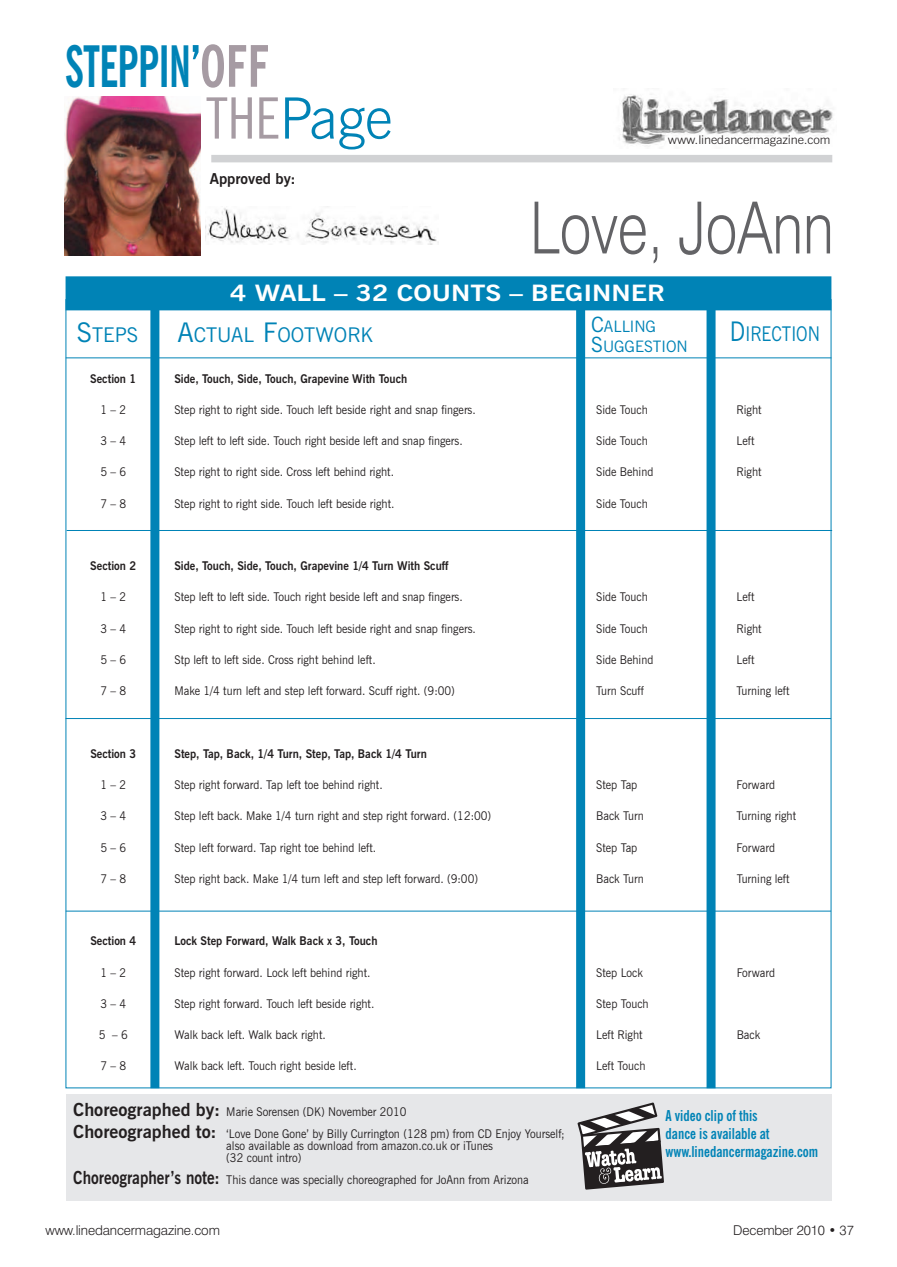
<style>
.page{position:relative;width:897px;height:1267px;background:#fff}
.page>*{position:absolute;margin:0;border:0;box-sizing:border-box;transform-origin:0 0}
.t1{font:300 72px "Swiss 721 BT";color:#636366;scale:.79 1}
.t2{font:700 condensed 57px/51.8px "News Gothic BT";color:#0083b6;scale:.76 1}
.t3{font:700 22.5px "News Gothic BT";color:#fff;scale:1.2 1}
.t4{font:20.25px "News Gothic BT";color:#0083b6}
.t5{font:20.25px "News Gothic BT";color:#0083b6;scale:.85 1}
.t6{font:15.75px/19.5px "News Gothic BT";color:#0083b6}
.t7{font:700 condensed 15px/18px "News Gothic BT";color:#0083b6;scale:.95 1}
.t8{font:700 15px "News Gothic BT";color:#231f20}
.t9{font:300 13.5px "Swiss 721 BT";letter-spacing:-.01em;color:#231f20}
.t10{font:12px/21.9px "News Gothic BT";color:#231f20;scale:.93 1}
.t11{font:700 12px "News Gothic BT";color:#231f20;scale:.93 1}
.t12{font:300 12px "News Gothic BT";letter-spacing:-.01em;color:#231f20;scale:1.08 1}
.s1{color:#a69ba3}
.s2{font-weight:400;color:#a69ba3}
.s3{font-weight:300;font-stretch:normal}
.s4{font-size:21px}
.s5{font-size:27px}
.s6{font-weight:700;font-size:18px}
</style>
<div class="page">
<div style="left:150px;top:290px;width:9px;height:798px;background:#0083b6"></div>
<div style="left:576px;top:298px;width:9px;height:790px;background:#0083b6"></div>
<div style="left:706px;top:293px;width:9px;height:795px;background:#0083b6"></div>
<div style="left:66px;top:277px;width:764px;height:32px;background:#0083b6"></div>
<div style="left:66px;top:276px;width:765px;height:34px;border:2px solid #0083b6"></div>
<div style="left:66px;top:1094px;width:765px;height:106px;background:#e6e7e9"></div>
<div style="left:211px;top:155px;width:621px;height:7px;background:#d1d2d4"></div>
<img style="left:619px;top:94px;width:214px;height:53px">
<hr style="left:66px;top:357px;width:765px;height:1px;background:#0083b6">
<img style="left:64px;top:97px;width:136px;height:158px">
<hr style="left:66px;top:910px;width:765px;height:1px;background:#0083b6">
<hr style="left:66px;top:718px;width:765px;height:1px;background:#0083b6">
<svg style="left:577px;top:1102px;width:87px;height:87px"></svg>
<hr style="left:67px;top:530px;width:765px;height:1px;background:#0083b6">
<img style="left:206px;top:208px;width:231px;height:37px">
<h2 class="t2" style="left:206px;top:40px;width:247px;text-indent:-141px">Steppin’<span class="s1">off<br></span><span class="s2">THE</span><span class="s3">Page</span></h2>
<p class="t8" style="left:210px;top:169px;width:87px">Approved by:</p>
<p class="t12" style="left:667px;top:132px;width:152px">www.linedancermagazine.com</p>
<h1 class="t1" style="left:530px;top:184px;width:386px">Love, JoAnn</h1>
<h3 class="t3" style="left:230px;top:279px;width:364px">4 WAll – 32 Counts – beginner</h3>
<h3 class="t6" style="left:591px;top:316px;width:98px"><span class="s4">C</span>ALLING<br><span class="s4">S</span>UGGESTION</h3>
<h3 class="t4" style="left:77px;top:322px;width:63px"><span class="s5">S</span>TEPS</h3>
<h3 class="t4" style="left:177px;top:322px;width:197px"><span class="s5">A</span>CTUAL <span class="s5">F</span>OOTWORK</h3>
<h3 class="t5" style="left:729px;top:322px;width:107px"><span class="s5">D</span>IRECTION</h3>
<p class="t11" style="left:90px;top:371px;width:51px">section 1</p>
<p class="t11" style="left:174px;top:371px;width:252px">side, touch, side, touch, grapevine With touch</p>
<p class="t10" style="left:100px;top:398px;width:29px">1 – 2</p>
<p class="t10" style="left:174px;top:398px;width:325px">Step right to right side. Touch left beside right and snap fingers.</p>
<p class="t10" style="left:596px;top:398px;width:57px">Side Touch</p>
<p class="t10" style="left:736px;top:398px;width:28px">Right</p>
<p class="t10" style="left:100px;top:430px;width:29px">3 – 4</p>
<p class="t10" style="left:174px;top:430px;width:311px">Step left to left side. Touch right beside left and snap fingers.</p>
<p class="t10" style="left:596px;top:430px;width:57px">Side Touch</p>
<p class="t10" style="left:736px;top:430px;width:21px">Left</p>
<p class="t10" style="left:100px;top:461px;width:29px">5 – 6</p>
<p class="t10" style="left:174px;top:461px;width:238px">Step right to right side. Cross left behind right.</p>
<p class="t10" style="left:596px;top:461px;width:63px">Side Behind</p>
<p class="t10" style="left:736px;top:461px;width:28px">Right</p>
<p class="t10" style="left:100px;top:492px;width:29px">7 – 8</p>
<p class="t10" style="left:174px;top:492px;width:238px">Step right to right side. Touch left beside right.</p>
<p class="t10" style="left:596px;top:492px;width:57px">Side Touch</p>
<p class="t11" style="left:90px;top:558px;width:51px">section 2</p>
<p class="t11" style="left:174px;top:558px;width:296px">side, touch, side, touch, grapevine 1/4 turn With scuff</p>
<p class="t10" style="left:100px;top:586px;width:29px">1 – 2</p>
<p class="t10" style="left:174px;top:586px;width:311px">Step left to left side. Touch right beside left and snap fingers.</p>
<p class="t10" style="left:596px;top:586px;width:57px">Side Touch</p>
<p class="t10" style="left:736px;top:586px;width:21px">Left</p>
<p class="t10" style="left:100px;top:617px;width:29px">3 – 4</p>
<p class="t10" style="left:174px;top:617px;width:325px">Step right to right side. Touch left beside right and snap fingers.</p>
<p class="t10" style="left:596px;top:617px;width:57px">Side Touch</p>
<p class="t10" style="left:736px;top:617px;width:28px">Right</p>
<p class="t10" style="left:100px;top:648px;width:29px">5 – 6</p>
<p class="t10" style="left:174px;top:648px;width:218px">Stp left to left side. Cross right behind left.</p>
<p class="t10" style="left:596px;top:648px;width:63px">Side Behind</p>
<p class="t10" style="left:736px;top:648px;width:21px">Left</p>
<p class="t10" style="left:100px;top:680px;width:29px">7 – 8</p>
<p class="t10" style="left:174px;top:680px;width:303px">Make 1/4 turn left and step left forward. Scuff right. (9:00)</p>
<p class="t10" style="left:596px;top:680px;width:53px">Turn Scuff</p>
<p class="t10" style="left:736px;top:680px;width:58px">Turning left</p>
<p class="t11" style="left:90px;top:746px;width:51px">section 3</p>
<p class="t11" style="left:174px;top:746px;width:273px">step, tap, back, 1/4 turn, step, tap, back 1/4 turn</p>
<p class="t10" style="left:100px;top:773px;width:29px">1 – 2</p>
<p class="t10" style="left:174px;top:773px;width:225px">Step right forward. Tap left toe behind right.</p>
<p class="t10" style="left:596px;top:773px;width:46px">Step Tap</p>
<p class="t10" style="left:736px;top:773px;width:43px">Forward</p>
<p class="t10" style="left:100px;top:805px;width:29px">3 – 4</p>
<p class="t10" style="left:174px;top:805px;width:342px">Step left back. Make 1/4 turn right and step right forward. (12:00)</p>
<p class="t10" style="left:596px;top:805px;width:52px">Back Turn</p>
<p class="t10" style="left:736px;top:805px;width:65px">Turning right</p>
<p class="t10" style="left:100px;top:836px;width:29px">5 – 6</p>
<p class="t10" style="left:174px;top:836px;width:218px">Step left forward. Tap right toe behind left.</p>
<p class="t10" style="left:596px;top:836px;width:46px">Step Tap</p>
<p class="t10" style="left:736px;top:836px;width:43px">Forward</p>
<p class="t10" style="left:100px;top:867px;width:29px">7 – 8</p>
<p class="t10" style="left:174px;top:867px;width:328px">Step right back. Make 1/4 turn left and step left forward. (9:00)</p>
<p class="t10" style="left:596px;top:867px;width:52px">Back Turn</p>
<p class="t10" style="left:736px;top:867px;width:58px">Turning left</p>
<p class="t11" style="left:90px;top:933px;width:51px">section 4</p>
<p class="t11" style="left:174px;top:933px;width:220px">lock step Forward, Walk back x 3, touch</p>
<p class="t10" style="left:100px;top:961px;width:29px">1 – 2</p>
<p class="t10" style="left:174px;top:961px;width:212px">Step right forward. Lock left behind right.</p>
<p class="t10" style="left:596px;top:961px;width:52px">Step Lock</p>
<p class="t10" style="left:736px;top:961px;width:43px">Forward</p>
<p class="t10" style="left:100px;top:992px;width:29px">3 – 4</p>
<p class="t10" style="left:174px;top:992px;width:216px">Step right forward. Touch left beside right.</p>
<p class="t10" style="left:596px;top:992px;width:58px">Step Touch</p>
<p class="t10" style="left:99px;top:1023px;width:33px">5 – 6</p>
<p class="t10" style="left:174px;top:1023px;width:164px">Walk back left. Walk back right.</p>
<p class="t10" style="left:596px;top:1023px;width:51px">Left Right</p>
<p class="t10" style="left:736px;top:1023px;width:27px">Back</p>
<p class="t10" style="left:100px;top:1055px;width:29px">7 – 8</p>
<p class="t10" style="left:174px;top:1055px;width:197px">Walk back left. Touch right beside left.</p>
<p class="t10" style="left:596px;top:1055px;width:54px">Left Touch</p>
<p class="t10" style="left:73px;top:1100px;width:530px"><span class="s6">Choreographed by:</span> Marie Sorensen (DK) November 2010<br><span class="s6">Choreographed to:</span> ‘Love Done Gone’ by Billy Currington (128 pm) from CD Enjoy Yourself;</p>
<p class="t10" style="left:226px;top:1139px;width:288px;line-height:12px">also available as download from amazon.co.uk or iTunes (32 count intro)</p>
<p class="t10" style="left:73px;top:1168px;width:491px"><span class="s6">Choreographer’s note:</span> This dance was specially choreographed for JoAnn from Arizona</p>
<p class="t7" style="left:665px;top:1106px;width:162px">A video clip of this<br>dance is available at www.linedancermagazine.com</p>
<p class="t9" style="left:45px;top:1221px;width:176px">www.linedancermagazine.com</p>
<p class="t9" style="left:733px;top:1221px;width:122px">December 2010 • 37</p>
</div>
